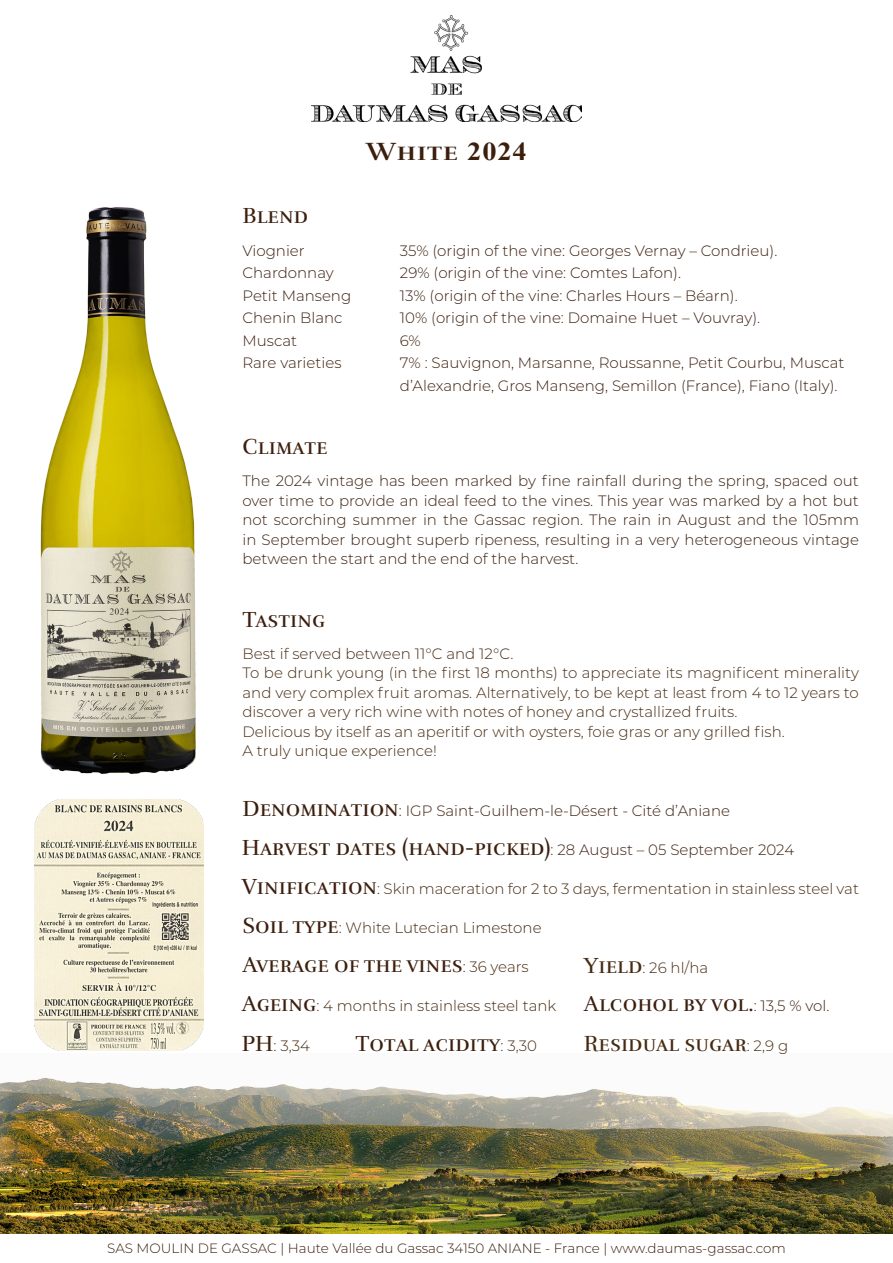
<style>
.page{position:relative;width:893px;height:1263px;background:#fff}
.page>*{position:absolute;margin:0;border:0;box-sizing:border-box;transform-origin:0 0}
.t1{font:700 25.65px "Rufina";letter-spacing:.03em;color:#3c1e0d;scale:1.11 1}
.t2{font:22.5px "Rufina";color:#3c1e0d}
.t3{font:22.5px "Rufina";color:#462a11}
.t4{font:300 15px/19.5px "Montserrat";color:#462a11}
.t5{font:300 15px/22.5px "Montserrat";color:#3c1e0d}
.t6{font:300 15px/19.5px "Montserrat";color:#3b1f0f;text-align:justify}
.t7{font:300 13.5px "Montserrat";color:#3c1e0d}
.s1{font-family:"Times New Roman"}
.s2{font-family:"Rufina";font-weight:400;font-size:22.5px}
.s3{font-family:"Montserrat";font-weight:300;font-size:15px}
.s4{font-family:"Rufina";font-weight:400;font-size:22.5px;color:#3c1e0d}
.s5{color:#3c1e0d}
.s6{font-family:"Montserrat";font-weight:300;font-size:15px;color:#462a11}
.s7{font-family:"Montserrat";font-weight:300;font-size:15px;color:#3c1e0d}
</style>
<div class="page">
<img style="left:311px;top:16px;width:271px;height:105px">
<img style="left:0;top:1077px;width:893px;height:156px">
<img style="left:34px;top:800px;width:169px;height:250px">
<img style="left:40px;top:207px;width:156px;height:567px">
<h2 class="t2" style="left:243px;top:202px;width:67px">Blend</h2>
<h1 class="t1" style="left:366px;top:136px;width:146px">White <span class="s1">2024</span></h1>
<p class="t5" style="left:242px;top:239px;width:110px">Viognier<br>Chardonnay<br>Petit Manseng<br>Chenin Blanc<br>Muscat<br>Rare varieties</p>
<p class="t5" style="left:400px;top:239px;width:446px">35% (origin of the vine: Georges Vernay – Condrieu).<br>29% (origin of the vine: Comtes Lafon).<br>13% (origin of the vine: Charles Hours – Béarn).<br>10% (origin of the vine: Domaine Huet – Vouvray).<br>6%<br>7% : Sauvignon, Marsanne, Roussanne, Petit Courbu, Muscat d’Alexandrie, Gros Manseng, Semillon (France), Fiano (Italy).</p>
<h2 class="t2" style="left:243px;top:433px;width:87px">Climate</h2>
<p class="t6" style="left:243px;top:471px;width:618px">The 2024 vintage has been marked by fine rainfall during the spring, spaced out over time to provide an ideal feed to the vines. This year was marked by a hot but not scorching summer in the Gassac region. The rain in August and the 105mm in September brought superb ripeness, resulting in a very heterogeneous vintage between the start and the end of the harvest.</p>
<h2 class="t2" style="left:243px;top:606px;width:84px">Tasting</h2>
<p class="t4" style="left:243px;top:643px;width:618px">Best if served between 11°C and 12°C.<br>To be drunk young (in the first 18 months) to appreciate its magnificent minerality and very complex fruit aromas. Alternatively, to be kept at least from 4 to 12 years to discover a very rich wine with notes of honey and crystallized fruits.<br>Delicious by itself as an aperitif or with oysters, foie gras or any grilled fish.<br>A truly unique experience!</p>
<p class="t5" style="left:243px;top:799px;width:489px"><span class="s2">Denomination</span>: IGP Saint-Guilhem-le-Désert - Cité d’Aniane</p>
<h2 class="t2" style="left:242px;top:834px;width:554px">Harvest dates (hand-picked)<span class="s3">: 28 August – 05 September 2024</span></h2>
<p class="t4" style="left:242px;top:878px;width:619px"><span class="s4">Vinification</span><span class="s5">:</span> Skin maceration for 2 to 3 days, fermentation in stainless steel vat</p>
<p class="t4" style="left:243px;top:917px;width:301px"><span class="s4">Soil type</span><span class="s5">:</span> White Lutecian Limestone</p>
<h2 class="t2" style="left:243px;top:951px;width:288px">Average of the vines<span class="s3">:</span> <span class="s6">36 years</span></h2>
<p class="t4" style="left:242px;top:996px;width:316px"><span class="s4">Ageing</span><span class="s5">:</span> 4 months in stainless steel tank</p>
<p class="t4" style="left:584px;top:957px;width:126px"><span class="s2">Yield</span>: 26 hl/ha</p>
<h2 class="t2" style="left:584px;top:990px;width:247px">Alcohol by vol.<span class="s3">: 13,5 % vol.</span></h2>
<p class="t4" style="left:242px;top:1036px;width:70px"><span class="s4">PH</span><span class="s5">:</span> 3,34</p>
<h2 class="t2" style="left:356px;top:1030px;width:183px">Total acidity<span class="s3">:</span> <span class="s6">3,30</span></h2>
<h2 class="t3" style="left:584px;top:1030px;width:206px">Residual sugar<span class="s7">:</span> <span class="s3">2,9 g</span></h2>
<p class="t7" style="left:107px;top:1239px;width:680px">SAS MOULIN DE GASSAC | Haute Vallée du Gassac 34150 ANIANE - France | www.daumas-gassac.com</p>
</div>
